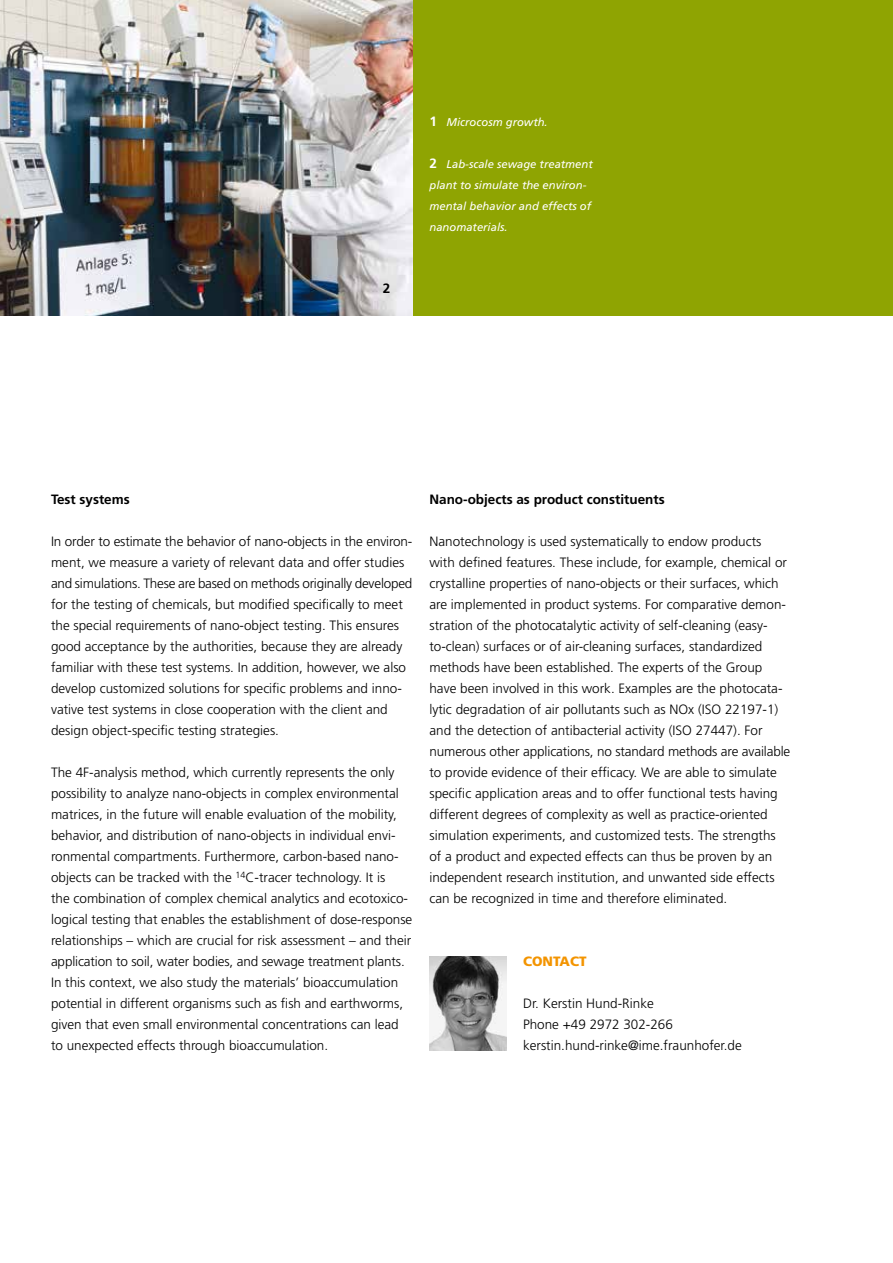
<style>
.page{position:relative;width:893px;height:1263px;background:#fff}
.page>*{position:absolute;margin:0;border:0;box-sizing:border-box;transform-origin:0 0}
.t1{font:300 13.5px/21px "Frutiger LT";color:#000}
.t2{font:700 13.5px "Frutiger LT";color:#000}
.t3{font:900 13.5px "Frutiger LT";color:#f39400}
.t4{font:italic 11.25px/21px "Frutiger LT";color:#fff}
.s1{font-weight:700;font-style:normal;font-size:13.5px}
</style>
<div class="page">
<div style="left:0;top:0;width:893px;height:315px;background:#8fa402"></div>
<img style="left:0;top:0;width:412px;height:315px">
<img style="left:429px;top:956px;width:77px;height:94px">
<p class="t2" style="left:383px;top:280px;width:9px">2</p>
<p class="t4" style="left:429px;top:112px;width:120px"><span class="s1">1</span> Microcosm growth.</p>
<p class="t4" style="left:429px;top:154px;width:165px"><span class="s1">2</span> Lab-scale sewage treatment plant to simulate the environ&shy;mental behavior and effects of nanomaterials.</p>
<p class="t2" style="left:51px;top:491px;width:80px">Test systems</p>
<p class="t1" style="left:51px;top:531px;width:363px">In order to estimate the behavior of nano-objects in the environ&shy;ment, we measure a variety of relevant data and offer studies and simulations. These are based on methods originally developed for the testing of chemicals, but modified specifically to meet the special requirements of nano-object testing. This ensures good acceptance by the authorities, because they are already familiar with these test systems. In addition, however, we also develop customized solutions for specific problems and inno&shy;vative test systems in close cooperation with the client and design object-specific testing strategies.</p>
<p class="t1" style="left:51px;top:762px;width:363px">The 4F-analysis method, which currently represents the only possibility to analyze nano-objects in complex environmental matrices, in the future will enable evaluation of the mobility, behavior, and distribution of nano-objects in individual envi&shy;ronmental compartments. Furthermore, carbon-based nano&shy;objects can be tracked with the <sup>14</sup>C-tracer technology. It is<br>the combination of complex chemical analytics and ecotoxico&shy;logical testing that enables the establishment of dose-response relationships – which are crucial for risk assessment – and their application to soil, water bodies, and sewage treatment plants.<br>In this context, we also study the materials’ bioaccumulation potential in different organisms such as fish and earthworms, given that even small environmental concentrations can lead to unexpected effects through bioaccumulation.</p>
<p class="t2" style="left:429px;top:491px;width:237px">Nano-objects as product constituents</p>
<p class="t1" style="left:429px;top:531px;width:362px">Nanotechnology is used systematically to endow products with defined features. These include, for example, chemical or crystalline properties of nano-objects or their surfaces, which are implemented in product systems. For comparative demon&shy;stration of the photocatalytic activity of self-cleaning (easy&shy;to-clean) surfaces or of air-cleaning surfaces, standardized methods have been established. The experts of the Group have been involved in this work. Examples are the photocata&shy;lytic degradation of air pollutants such as NOx (ISO 22197-1) and the detection of antibacterial activity (ISO 27447). For numerous other applications, no standard methods are available to provide evidence of their efficacy. We are able to simulate specific application areas and to offer functional tests having different degrees of complexity as well as practice-oriented simulation experiments, and customized tests. The strengths of a product and expected effects can thus be proven by an independent research institution, and unwanted side effects can be recognized in time and therefore eliminated.</p>
<p class="t3" style="left:523px;top:953px;width:65px">CONTACT</p>
<p class="t1" style="left:523px;top:993px;width:220px">Dr. Kerstin Hund-Rinke<br>Phone +49 2972 302-266 kerstin.hund-rinke@ime.fraunhofer.de</p>
</div>
